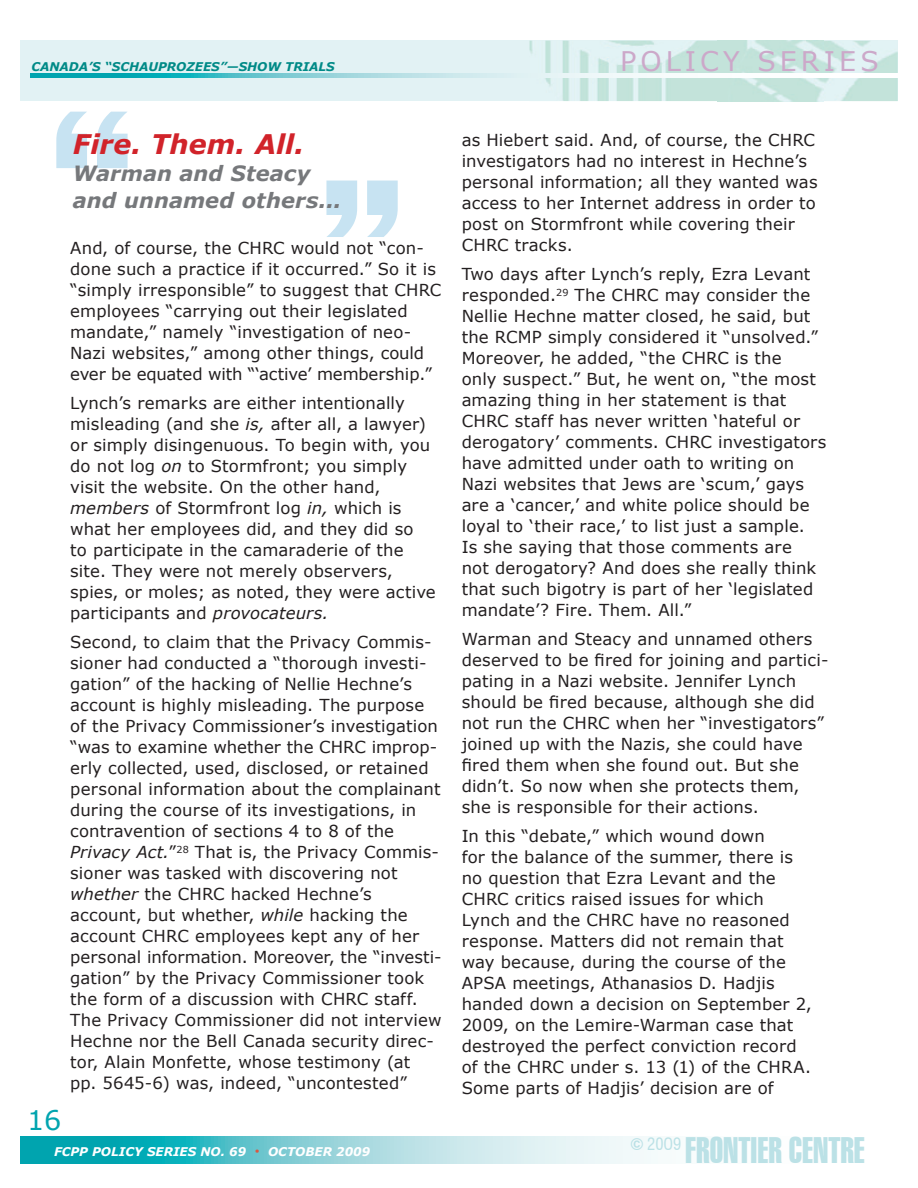
<style>
.page{position:relative;width:918px;height:1188px;background:#fff}
.page>*{position:absolute;margin:0;border:0;box-sizing:border-box;transform-origin:0 0}
.t1{font:204px "Swiss 921 BT Regular A";color:#c7e3f2}
.t2{font:36px "Swiss 911 BT Extra Compressed";color:#bbe1e6}
.t3{font:italic 700 27px "Verdana";color:#d1232a}
.t4{font:27px "Verdana";letter-spacing:.15em;color:#cca8c9}
.t5{font:27px "Verdana";color:#00a4af}
.t6{font:italic 700 21px/27px "Verdana";color:#76787b}
.t7{font:16.5px/21px "Verdana";letter-spacing:.01em;color:#231f20}
.t8{font:condensed 16.5px "Swiss 721 BT";color:#bbe1e6}
.t9{font:italic 700 12px "Verdana";color:#fff}
.t10{font:italic 700 12px "Verdana";color:#008a87}
.s1{font-style:italic}
.s2{font-weight:400;font-style:normal;font-size:9px;color:#d95842}
.s3{font-family:"Swiss 911 BT Extra Compressed";font-stretch:normal}
</style>
<div class="page">
<div style="left:20px;top:40px;width:878px;height:61px;background:#e2f2f4"></div>
<svg style="left:20px;top:1137px;width:638px;height:26px;background:#81d0d6"></svg>
<img style="left:529px;top:41px;width:189px;height:60px">
<img style="left:824px;top:41px;width:74px;height:60px">
<img style="left:718px;top:41px;width:106px;height:60px">
<svg style="left:31px;top:74px;width:867px;height:3px"></svg>
<p class="t10" style="left:31px;top:59px;width:305px">CANADA’S “SCHAUPROZEES”—SHOW TRIALS</p>
<h3 class="t4" style="left:620px;top:44px;width:260px">POLICY SERIES</h3>
<h1 class="t1" style="left:46px;top:61px;width:93px">“</h1>
<h3 class="t3" style="left:73px;top:127px;width:233px">Fire. Them. All.</h3>
<p class="t6" style="left:73px;top:159px;width:270px">Warman and Steacy and unnamed others...</p>
<p class="t7" style="left:70px;top:237px;width:373px">And, of course, the CHRC would not “con&shy;done such a practice if it occurred.” So it is “simply irresponsible” to suggest that CHRC employees “carrying out their legislated mandate,” namely “investigation of neo-Nazi websites,” among other things, could ever be equated with “‘active’ membership.”</p>
<p class="t7" style="left:70px;top:392px;width:367px">Lynch’s remarks are either intentionally misleading (and she <span class="s1">is,</span> after all, a lawyer) or simply disingenuous. To begin with, you do not log <span class="s1">on</span> to Stormfront; you simply visit the website. On the other hand, <span class="s1">members</span> of Stormfront log <span class="s1">in,</span> which is what her employees did, and they did so<br>to participate in the camaraderie of the site. They were not merely observers, spies, or moles; as noted, they were active participants and <span class="s1">provocateurs.</span></p>
<p class="t7" style="left:70px;top:631px;width:373px">Second, to claim that the Privacy Commis&shy;sioner had conducted a “thorough investi&shy;gation” of the hacking of Nellie Hechne’s account is highly misleading. The purpose of the Privacy Commissioner’s investigation “was to examine whether the CHRC improp&shy;erly collected, used, disclosed, or retained personal information about the complainant during the course of its investigations, in contravention of sections 4 to 8 of the <span class="s1">Privacy Act.</span>”<sup>28</sup> That is, the Privacy Commis&shy;sioner was tasked with discovering not <span class="s1">whether</span> the CHRC hacked Hechne’s account, but whether, <span class="s1">while</span> hacking the account CHRC employees kept any of her personal information. Moreover, the “investi&shy;gation” by the Privacy Commissioner took the form of a discussion with CHRC staff.<br>The Privacy Commissioner did not interview Hechne nor the Bell Canada security direc&shy;tor, Alain Monfette, whose testimony (at<br>pp. 5645-6) was, indeed, “uncontested”</p>
<h1 class="t1" style="left:316px;top:130px;width:93px">”</h1>
<h3 class="t5" style="left:27px;top:1103px;width:36px">16</h3>
<p class="t9" style="left:54px;top:1144px;width:318px">FCPP POLICY SERIES NO. 69 <span class="s2">•</span> OCTOBER 2009</p>
<p class="t7" style="left:462px;top:129px;width:357px">as Hiebert said. And, of course, the CHRC investigators had no interest in Hechne’s personal information; all they wanted was access to her Internet address in order to post on Stormfront while covering their CHRC tracks.</p>
<p class="t7" style="left:462px;top:263px;width:366px">Two days after Lynch’s reply, Ezra Levant responded.<sup>29</sup> The CHRC may consider the Nellie Hechne matter closed, he said, but the RCMP simply considered it “unsolved.” Moreover, he added, “the CHRC is the<br>only suspect.” But, he went on, “the most amazing thing in her statement is that CHRC staff has never written ‘hateful or derogatory’ comments. CHRC investigators have admitted under oath to writing on Nazi websites that Jews are ‘scum,’ gays are a ‘cancer,’ and white police should be loyal to ‘their race,’ to list just a sample.<br>Is she saying that those comments are<br>not derogatory? And does she really think that such bigotry is part of her ‘legislated mandate’? Fire. Them. All.”</p>
<p class="t7" style="left:462px;top:628px;width:368px">Warman and Steacy and unnamed others deserved to be fired for joining and partici&shy;pating in a Nazi website. Jennifer Lynch should be fired because, although she did not run the CHRC when her “investigators” joined up with the Nazis, she could have fired them when she found out. But she didn’t. So now when she protects them, she is responsible for their actions.</p>
<p class="t7" style="left:462px;top:825px;width:352px">In this “debate,” which wound down<br>for the balance of the summer, there is no question that Ezra Levant and the CHRC critics raised issues for which Lynch and the CHRC have no reasoned response. Matters did not remain that way because, during the course of the APSA meetings, Athanasios D. Hadjis handed down a decision on September 2, 2009, on the Lemire-Warman case that destroyed the perfect conviction record of the CHRC under s. 13 (1) of the CHRA.<br>Some parts of Hadjis’ decision are of</p>
<h2 class="t2" style="left:685px;top:1130px;width:181px">FRONTIER CENTRE</h2>
<p class="t8" style="left:630px;top:1134px;width:53px"><span class="s3">©</span> 20O9</p>
</div>
